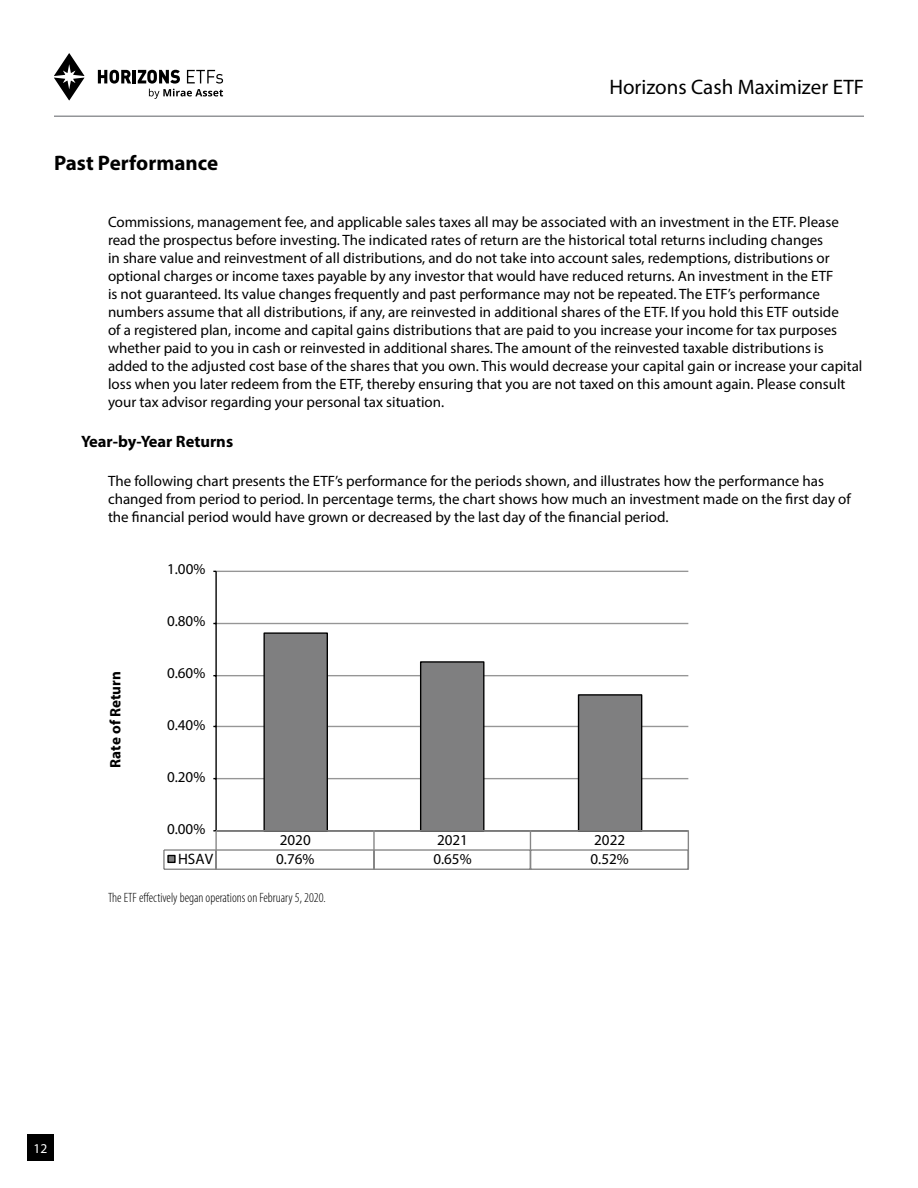
<style>
.page{position:relative;width:918px;height:1188px;background:#fff}
.page>*{position:absolute;margin:0;border:0;box-sizing:border-box;transform-origin:0 0}
.t1{font:21px "Myriad Pro";color:#000}
.Notes_Top_H1{font:700 21px "Myriad Pro";color:#000}
.Notes_H2{font:700 16.5px "Myriad Pro";color:#000}
.t2{font:15.15px "Myriad Pro";color:#000}
.t3{font:700 15.15px "Myriad Pro";color:#000}
.Notes{font:15px/18px "Myriad Pro";color:#000}
.FIN_Footer{font:300 condensed 13.5px "Myriad Pro";color:#000}
.t4{font:13.5px "Myriad Pro";color:#fff}
</style>
<div class="page">
<hr style="left:54px;top:116px;width:810px;height:1px;background:#939598">
<div style="left:27px;top:1134px;width:27px;height:27px;background:#000"></div>
<svg style="left:54px;top:53px;width:30px;height:47px"></svg>
<svg style="left:98px;top:70px;width:125px;height:29px"></svg>
<hr style="left:216px;top:778px;width:472px;height:1px;background:#969696">
<hr style="left:216px;top:726px;width:472px;height:1px;background:#969696">
<hr style="left:216px;top:675px;width:472px;height:1px;background:#969696">
<hr style="left:216px;top:623px;width:472px;height:1px;background:#969696">
<hr style="left:216px;top:571px;width:472px;height:1px;background:#969696">
<svg style="left:263px;top:632px;width:380px;height:198px"></svg>
<hr style="left:215px;top:571px;width:2px;height:260px;background:#000">
<hr style="left:216px;top:830px;width:472px;height:1px;background:#868686">
<hr style="left:164px;top:849px;width:524px;height:2px;background:#868686">
<svg style="left:163px;top:850px;width:2px;height:19px"></svg>
<hr style="left:164px;top:869px;width:524px;height:1px;background:#868686">
<svg style="left:213px;top:830px;width:4px;height:39px"></svg>
<svg style="left:373px;top:831px;width:2px;height:38px"></svg>
<svg style="left:530px;top:831px;width:1px;height:38px"></svg>
<svg style="left:688px;top:831px;width:1px;height:38px"></svg>
<div style="left:167px;top:855px;width:9px;height:8px;background:#7f7f80;border:1px solid #000"></div>
<h2 class="Notes_Top_H1" style="left:54px;top:150px;width:166px">Past Performance</h2>
<h1 class="t1" style="left:609px;top:74px;width:256px">Horizons Cash Maximizer ETF</h1>
<p class="Notes" style="left:108px;top:213px;width:756px">Commissions, management fee, and applicable sales taxes all may be associated with an investment in the ETF. Please read the prospectus before investing. The indicated rates of return are the historical total returns including changes<br>in share value and reinvestment of all distributions, and do not take into account sales, redemptions, distributions or optional charges or income taxes payable by any investor that would have reduced returns. An investment in the ETF<br>is not guaranteed. Its value changes frequently and past performance may not be repeated. The ETF’s performance numbers assume that all distributions, if any, are reinvested in additional shares of the ETF. If you hold this ETF outside<br>of a registered plan, income and capital gains distributions that are paid to you increase your income for tax purposes whether paid to you in cash or reinvested in additional shares. The amount of the reinvested taxable distributions is added to the adjusted cost base of the shares that you own. This would decrease your capital gain or increase your capital loss when you later redeem from the ETF, thereby ensuring that you are not taxed on this amount again. Please consult your tax advisor regarding your personal tax situation.</p>
<h3 class="Notes_H2" style="left:81px;top:431px;width:154px">Year-by-Year Returns</h3>
<p class="Notes" style="left:108px;top:472px;width:744px">The following chart presents the ETF’s performance for the periods shown, and illustrates how the performance has changed from period to period. In percentage terms, the chart shows how much an investment made on the first day of the financial period would have grown or decreased by the last day of the financial period.</p>
<p class="t2" style="left:167px;top:560px;width:40px">1.00%</p>
<p class="t3" style="left:106px;top:768px;width:98px;rotate:-90deg">Rate of Return</p>
<p class="t2" style="left:167px;top:612px;width:40px">0.80%</p>
<p class="t2" style="left:167px;top:664px;width:40px">0.60%</p>
<p class="t2" style="left:167px;top:715px;width:40px">0.40%</p>
<p class="t2" style="left:167px;top:768px;width:40px">0.20%</p>
<p class="t2" style="left:167px;top:820px;width:40px">0.00%</p>
<p class="t2" style="left:280px;top:831px;width:32px">2020</p>
<p class="t2" style="left:437px;top:831px;width:32px">2021</p>
<p class="t2" style="left:594px;top:831px;width:32px">2022</p>
<p class="t2" style="left:178px;top:850px;width:36px">HSAV</p>
<p class="t2" style="left:276px;top:850px;width:40px">0.76%</p>
<p class="t2" style="left:433px;top:850px;width:40px">0.65%</p>
<p class="t2" style="left:591px;top:850px;width:40px">0.52%</p>
<p class="FIN_Footer" style="left:108px;top:889px;width:219px">The ETF effectively began operations on February 5, 2020.</p>
<p class="t4" style="left:34px;top:1140px;width:15px">12</p>
</div>
